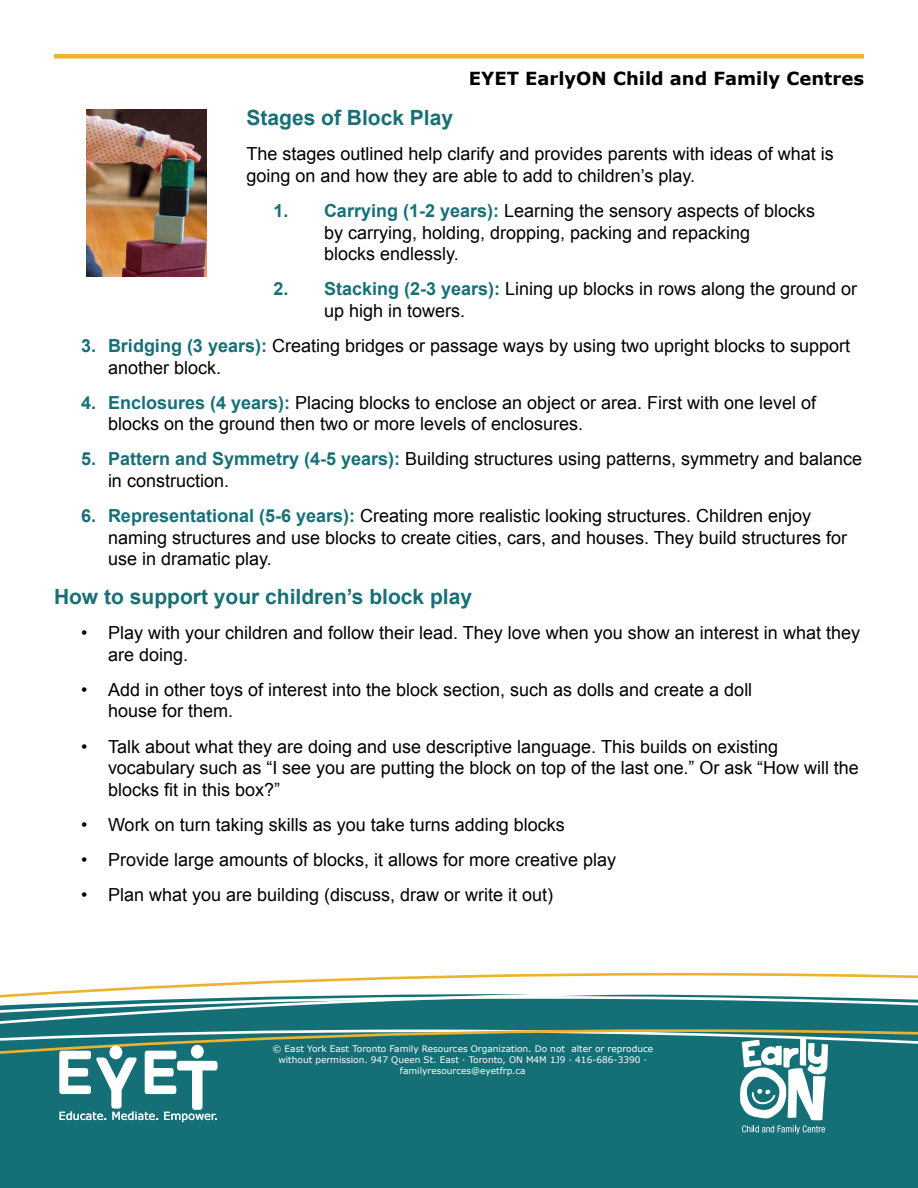
<style>
.page{position:relative;width:918px;height:1188px;background:#fff}
.page>*{position:absolute;margin:0;border:0;box-sizing:border-box;transform-origin:0 0}
.t1{font:700 21px "Arial";color:#167076}
.t2{font:18px/21.6px "Arial";color:#000}
.t3{font:700 18px "Verdana";color:#000}
.t4{font:11.1px "Verdana";color:#fff}
.t5{font:9px/10.8px "Verdana";color:#fff;text-align:center}
.s1{font-weight:700;color:#167076}
</style>
<div class="page">
<svg style="left:81px;top:973px;width:837px;height:17px"></svg>
<svg style="left:0;top:990px;width:757px;height:6px"></svg>
<svg style="left:0;top:996px;width:918px;height:33px;background:#3b868c"></svg>
<div style="left:0;top:1029px;width:918px;height:159px;background:#156f76"></div>
<hr style="left:54px;top:54px;width:810px;height:4px;background:#eeb32b">
<div style="left:109px;top:1046px;width:13px;height:13px;background:#fff;border-radius:50%"></div>
<div style="left:191px;top:1045px;width:13px;height:13px;background:#fff;border-radius:50%"></div>
<svg style="left:59px;top:1051px;width:159px;height:71px"></svg>
<svg style="left:740px;top:1037px;width:88px;height:97px"></svg>
<img style="left:87px;top:110px;width:120px;height:166px">
<p class="t3" style="left:469px;top:67px;width:397px">EYET EarlyON Child and Family Centres</p>
<p class="t1" style="left:247px;top:104px;width:208px">Stages of Block Play</p>
<p class="t2" style="left:247px;top:143px;width:589px">The stages outlined help clarify and provides parents with ideas of what is going on and how they are able to add to children’s play.</p>
<p class="t2" style="left:324px;top:200px;width:493px;text-indent:-50px"><span class="s1">1. Carrying (1-2 years):</span> Learning the sensory aspects of blocks by carrying, holding, dropping, packing and repacking<br>blocks endlessly.</p>
<p class="t2" style="left:324px;top:278px;width:535px;text-indent:-50px"><span class="s1">2. Stacking (2-3 years):</span> Lining up blocks in rows along the ground or up high in towers.</p>
<p class="t2" style="left:108px;top:335px;width:744px;text-indent:-27px"><span class="s1">3. Bridging (3 years):</span> Creating bridges or passage ways by using two upright blocks to support another block.</p>
<p class="t2" style="left:108px;top:392px;width:710px;text-indent:-27px"><span class="s1">4. Enclosures (4 years):</span> Placing blocks to enclose an object or area. First with one level of blocks on the ground then two or more levels of enclosures.</p>
<p class="t2" style="left:108px;top:449px;width:756px;text-indent:-27px"><span class="s1">5. Pattern and Symmetry (4-5 years):</span> Building structures using patterns, symmetry and balance in construction.</p>
<p class="t2" style="left:108px;top:505px;width:741px;text-indent:-27px"><span class="s1">6. Representational (5-6 years):</span> Creating more realistic looking structures. Children enjoy naming structures and use blocks to create cities, cars, and houses. They build structures for use in dramatic play.</p>
<p class="t1" style="left:54px;top:583px;width:420px">How to support your children’s block play</p>
<p class="t2" style="left:108px;top:622px;width:754px;text-indent:-27px">• Play with your children and follow their lead. They love when you show an interest in what they are doing.</p>
<p class="t2" style="left:108px;top:679px;width:646px;text-indent:-27px">• Add in other toys of interest into the block section, such as dolls and create a doll house for them.</p>
<p class="t2" style="left:108px;top:736px;width:752px;text-indent:-27px">• Talk about what they are doing and use descriptive language. This builds on existing vocabulary such as “I see you are putting the block on top of the last one.” Or ask “How will the blocks fit in this box?”</p>
<p class="t2" style="left:81px;top:814px;width:485px">• Work on turn taking skills as you take turns adding blocks</p>
<p class="t2" style="left:81px;top:849px;width:537px">• Provide large amounts of blocks, it allows for more creative play</p>
<p class="t2" style="left:81px;top:884px;width:474px">• Plan what you are building (discuss, draw or write it out)</p>
<p class="t4" style="left:59px;top:1108px;width:161px">Educate. Mediate. Empower.</p>
<p class="t5" style="left:272px;top:1044px;width:382px">© East York East Toronto Family Resources Organization. Do not alter or reproduce without permission. 947 Queen St. East · Toronto, ON M4M 1J9 · 416-686-3390 · familyresources@eyetfrp.ca</p>
</div>
